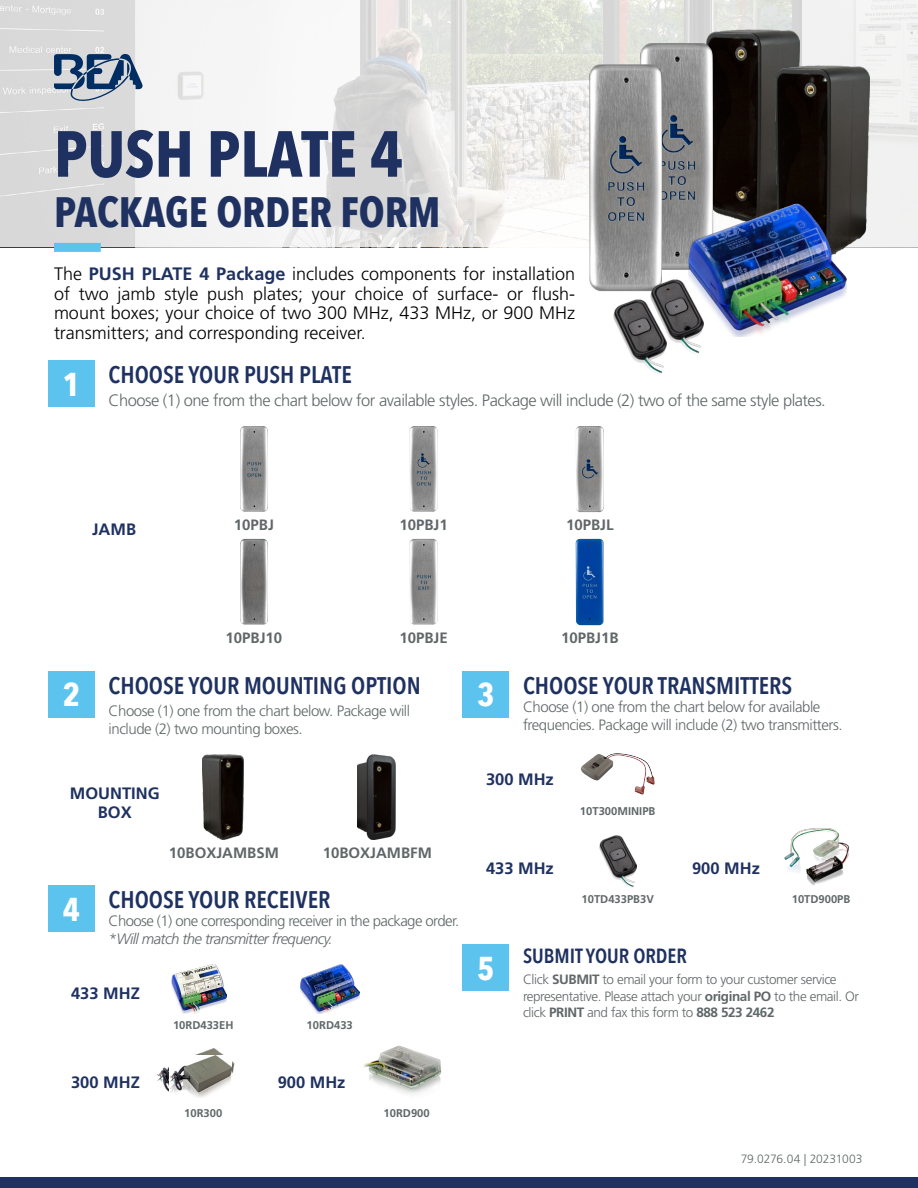
<style>
.page{position:relative;width:918px;height:1188px;background:#fff}
.page>*{position:absolute;margin:0;border:0;box-sizing:border-box;transform-origin:0 0}
.t1{font:700 64.35px "Avenir Next Condensed";color:#1e3160}
.t2{font:700 42.45px "Avenir Next Condensed";color:#1e3160}
.t3{font:700 33px "Avenir Next Condensed";color:#fff}
.t4{font:600 24px "Avenir Next Condensed";color:#1e3160}
.t5{font:600 20.4px "Avenir Next Condensed";color:#1e3160}
.t6{font:300 18px/19.5px "Frutiger LT Std";color:#000;text-align:justify}
.t7{font:300 16.5px "Frutiger LT Std";letter-spacing:-.03em;color:#606768}
.t8{font:700 16.5px/19.8px "Frutiger LT Std";color:#1e3160;text-align:center}
.t9{font:300 15px/18px "Frutiger LT Std";letter-spacing:-.03em;color:#606768}
.t10{font:700 15px "Frutiger LT Std";color:#606768}
.t11{font:italic 300 15px "Frutiger LT Std";letter-spacing:-.04em;color:#606768}
.t12{font:300 13.5px/16.5px "Frutiger LT Std";letter-spacing:-.03em;color:#606768}
.t13{font:300 12px "Frutiger LT Std";letter-spacing:-.01em;color:#606768}
.t14{font:700 11.25px "Frutiger LT Std";color:#606768}
.s1{font-weight:700;color:#1e3160}
.s2{font-weight:700}
</style>
<div class="page">
<svg style="left:0;top:0;width:918px;height:247px"></svg>
<img style="left:706px;top:30px;width:94px;height:174px">
<img style="left:776px;top:66px;width:93px;height:182px">
<img style="left:157px;top:1048px;width:78px;height:44px">
<img style="left:357px;top:754px;width:39px;height:86px">
<img style="left:784px;top:828px;width:66px;height:58px">
<div style="left:0;top:1177px;width:918px;height:11px;background:#1e3160"></div>
<img style="left:640px;top:43px;width:73px;height:227px">
<img style="left:589px;top:64px;width:73px;height:227px">
<img style="left:202px;top:754px;width:42px;height:86px">
<img style="left:581px;top:753px;width:74px;height:42px">
<img style="left:599px;top:836px;width:37px;height:51px">
<img style="left:613px;top:300px;width:51px;height:74px">
<img style="left:651px;top:279px;width:50px;height:77px">
<img style="left:363px;top:1045px;width:79px;height:49px">
<img style="left:171px;top:964px;width:56px;height:50px">
<img style="left:300px;top:964px;width:59px;height:50px">
<img style="left:689px;top:204px;width:157px;height:132px">
<img style="left:169px;top:1056px;width:62px;height:41px">
<svg style="left:54px;top:54px;width:89px;height:47px;background:#8496ab"></svg>
<img style="left:410px;top:539px;width:27px;height:85px">
<img style="left:410px;top:426px;width:27px;height:86px">
<img style="left:240px;top:426px;width:28px;height:86px">
<img style="left:240px;top:539px;width:28px;height:85px">
<img style="left:576px;top:426px;width:28px;height:86px">
<img style="left:576px;top:539px;width:28px;height:86px">
<div style="left:54px;top:243px;width:47px;height:9px;background:#5cc3ef"></div>
<div style="left:48px;top:361px;width:47px;height:46px;background:#5cc3ef"></div>
<div style="left:48px;top:671px;width:47px;height:47px;background:#5cc3ef"></div>
<div style="left:462px;top:671px;width:47px;height:47px;background:#5cc3ef"></div>
<div style="left:462px;top:944px;width:47px;height:47px;background:#5cc3ef"></div>
<div style="left:48px;top:885px;width:47px;height:47px;background:#5cc3ef"></div>
<h1 class="t1" style="left:54px;top:115px;width:351px">PUSH PLATE 4</h1>
<h2 class="t2" style="left:54px;top:186px;width:388px">PACKAGE ORDER FORM</h2>
<p class="t6" style="left:54px;top:265px;width:523px">The <span class="s1">PUSH PLATE 4 Package</span> includes components for installation of two jamb style push plates; your choice of surface- or flush&shy;mount boxes; your choice of two 300 MHz, 433 MHz, or 900 MHz transmitters; and corresponding receiver.</p>
<h3 class="t4" style="left:109px;top:354px;width:245px">CHOOSE YOUR PUSH PLATE</h3>
<p class="t7" style="left:109px;top:391px;width:719px">Choose (1) one from the chart below for available styles. Package will include (2) two of the same style plates.</p>
<h3 class="t3" style="left:63px;top:364px;width:19px">1</h3>
<p class="t8" style="left:92px;top:519px;width:45px">JAMB</p>
<p class="t10" style="left:234px;top:516px;width:42px">10PBJ</p>
<p class="t10" style="left:399px;top:516px;width:50px">10PBJ1</p>
<p class="t10" style="left:566px;top:516px;width:49px">10PBJL</p>
<p class="t10" style="left:226px;top:629px;width:58px">10PBJ10</p>
<p class="t10" style="left:399px;top:629px;width:50px">10PBJE</p>
<p class="t10" style="left:561px;top:629px;width:59px">10PBJ1B</p>
<h3 class="t4" style="left:109px;top:664px;width:314px">CHOOSE YOUR MOUNTING OPTION</h3>
<p class="t9" style="left:109px;top:702px;width:303px">Choose (1) one from the chart below. Package will include (2) two mounting boxes.</p>
<h3 class="t3" style="left:63px;top:675px;width:19px">2</h3>
<h3 class="t3" style="left:477px;top:675px;width:19px">3</h3>
<h3 class="t4" style="left:523px;top:664px;width:271px">CHOOSE YOUR TRANSMITTERS</h3>
<p class="t9" style="left:523px;top:698px;width:321px">Choose (1) one from the chart below for available frequencies. Package will include (2) two transmitters.</p>
<p class="t8" style="left:70px;top:783px;width:91px">MOUNTING<br>BOX</p>
<p class="t10" style="left:169px;top:844px;width:112px">10BOXJAMBSM</p>
<p class="t10" style="left:323px;top:844px;width:111px">10BOXJAMBFM</p>
<h3 class="t3" style="left:63px;top:889px;width:19px">4</h3>
<h3 class="t4" style="left:109px;top:879px;width:223px">CHOOSE YOUR RECEIVER</h3>
<p class="t9" style="left:109px;top:912px;width:352px">Choose (1) one corresponding receiver in the package order.</p>
<p class="t11" style="left:109px;top:930px;width:226px">*Will match the transmitter frequency.</p>
<p class="t8" style="left:71px;top:984px;width:70px">433 MHZ</p>
<p class="t14" style="left:173px;top:1019px;width:62px">10RD433EH</p>
<p class="t14" style="left:307px;top:1019px;width:48px">10RD433</p>
<p class="t8" style="left:71px;top:1072px;width:70px">300 MHZ</p>
<p class="t8" style="left:278px;top:1072px;width:69px">900 MHz</p>
<p class="t14" style="left:184px;top:1106px;width:40px">10R300</p>
<p class="t14" style="left:384px;top:1106px;width:48px">10RD900</p>
<p class="t8" style="left:486px;top:770px;width:69px">300 MHz</p>
<p class="t14" style="left:580px;top:805px;width:77px">10T300MINIPB</p>
<p class="t8" style="left:486px;top:858px;width:69px">433 MHz</p>
<p class="t8" style="left:692px;top:858px;width:69px">900 MHz</p>
<h3 class="t3" style="left:477px;top:948px;width:19px">5</h3>
<p class="t14" style="left:582px;top:892px;width:74px">10TD433PB3V</p>
<p class="t14" style="left:792px;top:892px;width:60px">10TD900PB</p>
<h3 class="t5" style="left:523px;top:938px;width:166px">SUBMIT YOUR ORDER</h3>
<p class="t12" style="left:523px;top:971px;width:337px">Click <span class="s2">SUBMIT</span> to email your form to your customer service representative. Please attach your <span class="s2">original PO</span> to the email. Or click <span class="s2">PRINT</span> and fax this form to <span class="s2">888 523 2462</span></p>
<p class="t13" style="left:741px;top:1152px;width:123px">79.0276.04 | 20231003</p>
</div>
